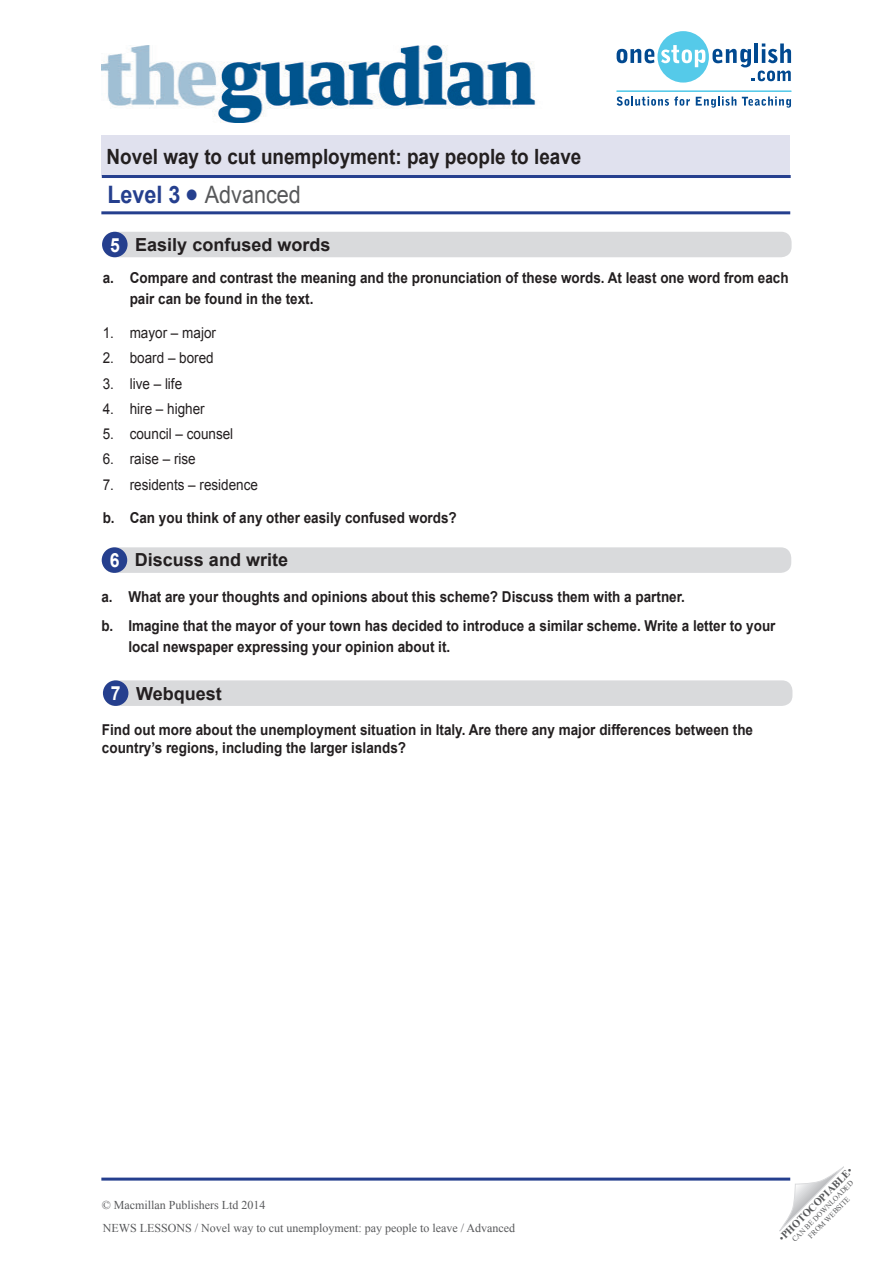
<style>
.page{position:relative;width:893px;height:1263px;background:#fff}
.page>*{position:absolute;margin:0;border:0;box-sizing:border-box;transform-origin:0 0}
.t1{font:24px "Arial";color:#57585a;scale:.9 1}
.t2{font:700 21px "Arial";color:#231f20;scale:.9 1}
.key_exercise_titles{font:700 19.5px "Arial";color:#fff;scale:.9 1}
.t3{font:700 18px "Arial";color:#231f20}
.body_text{font:700 15px/21px "Arial";color:#231f20;scale:.9 1}
.t4{font:15px "Arial";color:#231f20;scale:.9 1}
.t5{font:12px "Times New Roman";color:#57585a}
.t6{font:700 10.5px "Times New Roman";color:#57585a}
.t7{font:7.5px/9px "Times New Roman";color:#57585a;text-align:center}
.s1{font-weight:700;color:#253f8e}
.s2{color:#253f8e}
.s3{font-weight:400}
</style>
<div class="page">
<div style="left:101px;top:135px;width:689px;height:40px;background:#e0e1ee"></div>
<svg style="left:617px;top:31px;width:174px;height:52px"></svg>
<svg style="left:617px;top:97px;width:73px;height:9px"></svg>
<svg style="left:696px;top:97px;width:40px;height:11px"></svg>
<svg style="left:742px;top:97px;width:49px;height:11px"></svg>
<hr style="left:617px;top:91px;width:174px;height:1px;background:#55cae9">
<svg style="left:779px;top:1167px;width:65px;height:64px"></svg>
<hr style="left:102px;top:175px;width:689px;height:3px;background:#253f8e">
<hr style="left:101px;top:211px;width:689px;height:3px;background:#253f8e">
<hr style="left:101px;top:1177px;width:689px;height:3px;background:#253f8e">
<img style="left:102px;top:46px;width:434px;height:76px">
<div style="left:104px;top:680px;width:688px;height:26px;background:#d9dadc;border-radius:10px"></div>
<div style="left:103px;top:680px;width:25px;height:26px;background:#253f8e;border-radius:50%"></div>
<div style="left:103px;top:547px;width:688px;height:26px;background:#d9dadc;border-radius:10px"></div>
<div style="left:102px;top:547px;width:25px;height:26px;background:#253f8e;border-radius:50%"></div>
<div style="left:104px;top:232px;width:688px;height:25px;background:#d9dadc;border-radius:10px"></div>
<div style="left:102px;top:232px;width:26px;height:25px;background:#253f8e;border-radius:50%"></div>
<h2 class="t2" style="left:107px;top:142px;width:529px">Novel way to cut unemployment: pay people to leave</h2>
<h1 class="t1" style="left:107px;top:178px;width:216px"><span class="s1">Level 3</span> <span class="s2">●</span> Advanced</h1>
<p class="key_exercise_titles" style="left:110px;top:232px;width:12px">5</p>
<p class="t3" style="left:135px;top:233px;width:197px">Easily confused words</p>
<p class="body_text" style="left:130px;top:268px;width:734px;text-indent:-27px">a. Compare and contrast the meaning and the pronunciation of these words. At least one word from each pair can be found in the text.</p>
<p class="t4" style="left:103px;top:323px;width:127px">1. mayor – major</p>
<p class="t4" style="left:103px;top:348px;width:125px">2. board – bored</p>
<p class="t4" style="left:103px;top:374px;width:90px">3. live – life</p>
<p class="t4" style="left:103px;top:399px;width:115px">4. hire – higher</p>
<p class="t4" style="left:103px;top:424px;width:147px">5. council – counsel</p>
<p class="t4" style="left:103px;top:449px;width:105px">6. raise – rise</p>
<p class="t4" style="left:103px;top:475px;width:174px">7. residents – residence</p>
<p class="body_text" style="left:103px;top:508px;width:395px">b. Can you think of any other easily confused words?</p>
<p class="key_exercise_titles" style="left:110px;top:547px;width:12px">6</p>
<p class="t3" style="left:135px;top:548px;width:155px">Discuss and write</p>
<p class="body_text" style="left:101px;top:586px;width:650px">a. What are your thoughts and opinions about this scheme? Discuss them with a partner.</p>
<p class="body_text" style="left:128px;top:616px;width:721px;text-indent:-27px">b. Imagine that the mayor of your town has decided to introduce a similar scheme. Write a letter to your local newspaper expressing your opinion about it.</p>
<p class="key_exercise_titles" style="left:111px;top:680px;width:12px">7</p>
<p class="t3" style="left:136px;top:681px;width:87px">Webquest</p>
<p class="body_text" style="left:102px;top:721px;width:725px;line-height:18px">Find out more about the unemployment situation in Italy. Are there any major differences between the country’s regions, including the larger islands?</p>
<p class="t5" style="left:102px;top:1197px;width:165px">© Macmillan Publishers Ltd 2014</p>
<p class="t5" style="left:103px;top:1220px;width:414px">NEWS LESSONS / Novel way to cut unemployment: pay people to leave / Advanced</p>
<p class="t6" style="left:775px;top:1234px;width:101px;rotate:-45deg"><span class="s3">•</span>PHOTOCOPIABLE<span class="s3">•</span></p>
<p class="t7" style="left:790px;top:1237px;width:85px;rotate:-45deg">CAN BE DOWNLOADED<br>FROM WEBSITE</p>
</div>
